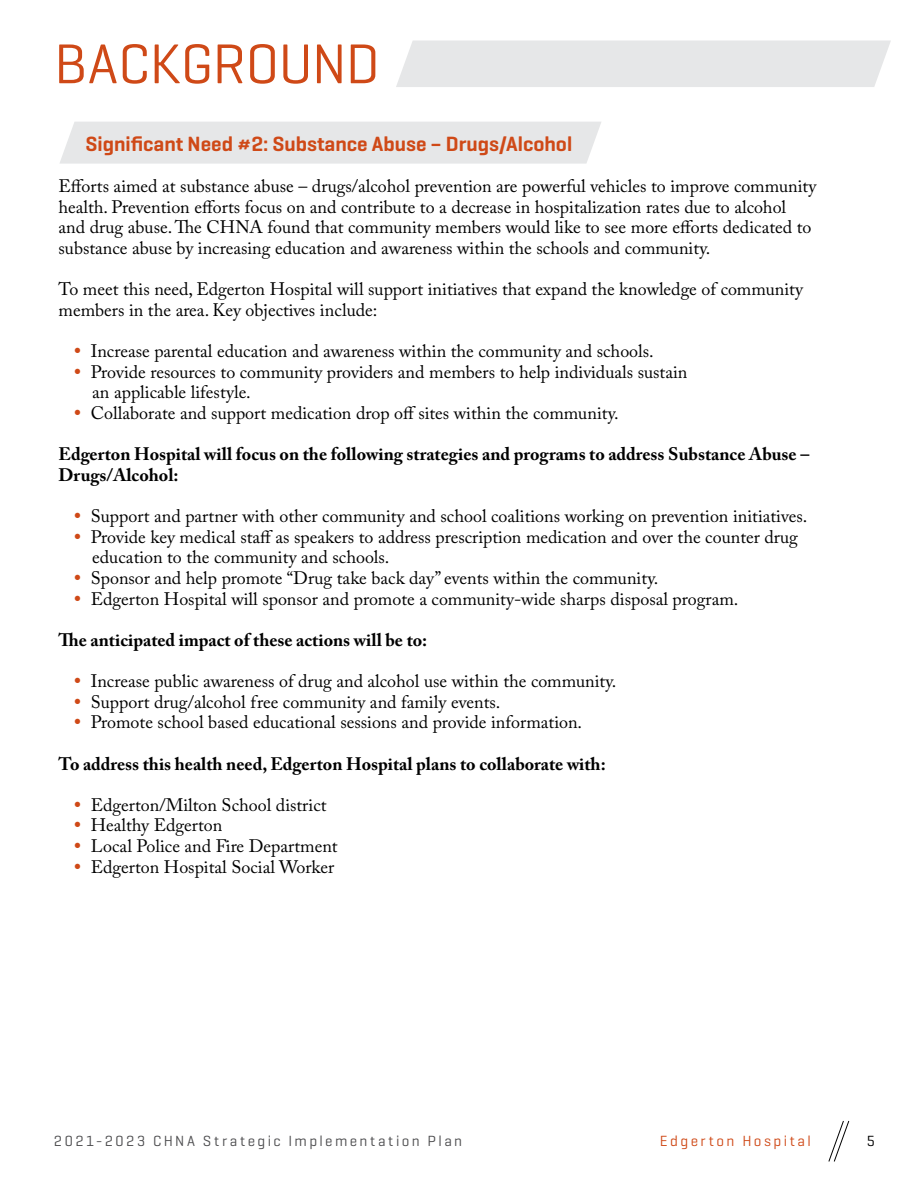
<style>
.page{position:relative;width:918px;height:1188px;background:#fff}
.page>*{position:absolute;margin:0;border:0;box-sizing:border-box;transform-origin:0 0}
.t1{font:57px "Geogrotesque";letter-spacing:-.005em;color:#cf4917}
.t2{font:600 21px "Geogrotesque";color:#cf4917}
.t3{font:18px/20.7px "Adobe Caslon Pro";color:#000}
.t4{font:700 18px/20.7px "Adobe Caslon Pro";color:#000}
.t5{font:15px "Geogrotesque";letter-spacing:.17em;color:#4d4d4f}
.t6{font:15px "Geogrotesque";letter-spacing:.16em;color:#cf4917}
.t7{font:15px "Geogrotesque";color:#000}
.s1{color:#cf4917}
</style>
<div class="page">
<div style="left:60px;top:122px;width:541px;height:42px;background:#e6e7e8"></div>
<svg style="left:828px;top:1121px;width:21px;height:41px"></svg>
<div style="left:396px;top:41px;width:495px;height:46px;background:#e6e7e8"></div>
<h1 class="t1" style="left:54px;top:28px;width:327px">BACKGROUND</h1>
<p class="t2" style="left:86px;top:131px;width:488px">Significant Need #2: Substance Abuse – Drugs/Alcohol</p>
<p class="t3" style="left:59px;top:175px;width:759px">Efforts aimed at substance abuse – drugs/alcohol prevention are powerful vehicles to improve community health. Prevention efforts focus on and contribute to a decrease in hospitalization rates due to alcohol and drug abuse. The CHNA found that community members would like to see more efforts dedicated to substance abuse by increasing education and awareness within the schools and community.</p>
<p class="t3" style="left:59px;top:279px;width:746px">To meet this need, Edgerton Hospital will support initiatives that expand the knowledge of community members in the area. Key objectives include:</p>
<p class="t3" style="left:73px;top:340px;width:582px"><span class="s1">•</span> Increase parental education and awareness within the community and schools.</p>
<p class="t3" style="left:92px;top:361px;width:597px;text-indent:-19px"><span class="s1">•</span> Provide resources to community providers and members to help individuals sustain an applicable lifestyle.</p>
<p class="t3" style="left:73px;top:402px;width:547px"><span class="s1">•</span> Collaborate and support medication drop off sites within the community.</p>
<p class="t4" style="left:59px;top:444px;width:752px">Edgerton Hospital will focus on the following strategies and programs to address Substance Abuse –<br>Drugs/Alcohol:</p>
<p class="t3" style="left:73px;top:505px;width:736px"><span class="s1">•</span> Support and partner with other community and school coalitions working on prevention initiatives.</p>
<p class="t3" style="left:92px;top:526px;width:707px;text-indent:-19px"><span class="s1">•</span> Provide key medical staff as speakers to address prescription medication and over the counter drug education to the community and schools.</p>
<p class="t3" style="left:73px;top:567px;width:586px"><span class="s1">•</span> Sponsor and help promote “Drug take back day” events within the community.</p>
<p class="t3" style="left:73px;top:588px;width:667px"><span class="s1">•</span> Edgerton Hospital will sponsor and promote a community-wide sharps disposal program.</p>
<p class="t4" style="left:59px;top:629px;width:370px">The anticipated impact of these actions will be to:</p>
<p class="t3" style="left:73px;top:671px;width:545px"><span class="s1">•</span> Increase public awareness of drug and alcohol use within the community.</p>
<p class="t3" style="left:73px;top:691px;width:429px"><span class="s1">•</span> Support drug/alcohol free community and family events.</p>
<p class="t3" style="left:73px;top:712px;width:510px"><span class="s1">•</span> Promote school based educational sessions and provide information.</p>
<p class="t4" style="left:59px;top:753px;width:549px">To address this health need, Edgerton Hospital plans to collaborate with:</p>
<p class="t3" style="left:73px;top:794px;width:255px"><span class="s1">•</span> Edgerton/Milton School district</p>
<p class="t3" style="left:73px;top:815px;width:151px"><span class="s1">•</span> Healthy Edgerton</p>
<p class="t3" style="left:73px;top:836px;width:266px"><span class="s1">•</span> Local Police and Fire Department</p>
<p class="t3" style="left:73px;top:856px;width:263px"><span class="s1">•</span> Edgerton Hospital Social Worker</p>
<p class="t5" style="left:54px;top:1132px;width:410px">2021-2023 CHNA Strategic Implementation Plan</p>
<p class="t6" style="left:660px;top:1132px;width:153px">Edgerton Hospital</p>
<p class="t7" style="left:867px;top:1132px;width:10px">5</p>
</div>
